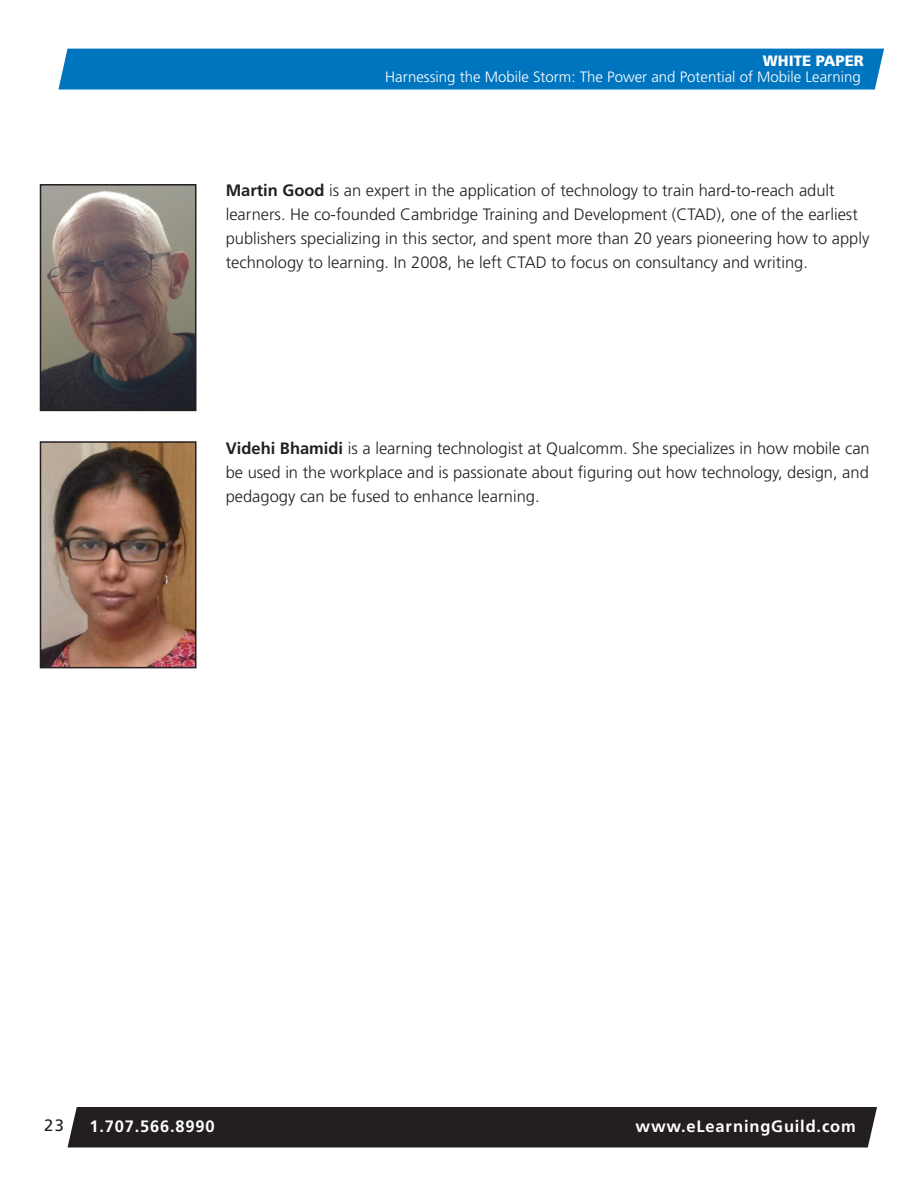
<style>
.page{position:relative;width:918px;height:1188px;background:#fff}
.page>*{position:absolute;margin:0;border:0;box-sizing:border-box;transform-origin:0 0}
.t1{font:300 16.5px/24px "Frutiger LT Std";color:#231f20}
.t2{font:700 16.5px "Frutiger LT Std";letter-spacing:.05em;color:#fff}
.t3{font:16.5px "Frutiger LT Std";color:#231f20}
.t4{font:300 15px "Frutiger LT Std";color:#fff}
.t5{font:900 15px "Frutiger LT Std";color:#fff}
.s1{font-weight:700}
</style>
<div class="page">
<div style="left:58px;top:49px;width:826px;height:41px;background:#0075bf"></div>
<div style="left:68px;top:1107px;width:809px;height:40px;background:#231f20"></div>
<img style="left:43px;top:187px;width:150px;height:221px">
<div style="left:40px;top:184px;width:156px;height:227px;border:2px solid #231f20"></div>
<img style="left:43px;top:444px;width:150px;height:221px">
<div style="left:40px;top:441px;width:156px;height:227px;border:2px solid #231f20"></div>
<p class="t5" style="left:763px;top:52px;width:102px">WHITE PAPER</p>
<p class="t4" style="left:385px;top:69px;width:477px">Harnessing the Mobile Storm: The Power and Potential of Mobile Learning</p>
<p class="t1" style="left:226px;top:179px;width:645px"><span class="s1">Martin Good</span> is an expert in the application of technology to train hard-to-reach adult learners. He co-founded Cambridge Training and Development (CTAD), one of the earliest publishers specializing in this sector, and spent more than 20 years pioneering how to apply technology to learning. In 2008, he left CTAD to focus on consultancy and writing.</p>
<p class="t1" style="left:226px;top:436px;width:646px;text-align:justify"><span class="s1">Videhi Bhamidi</span> is a learning technologist at Qualcomm. She specializes in how mobile can be used in the workplace and is passionate about figuring out how technology, design, and pedagogy can be fused to enhance learning.</p>
<p class="t3" style="left:44px;top:1115px;width:21px">23</p>
<p class="t2" style="left:89px;top:1117px;width:127px">1.707.566.8990</p>
<p class="t2" style="left:636px;top:1117px;width:222px">www.eLearningGuild.com</p>
</div>
